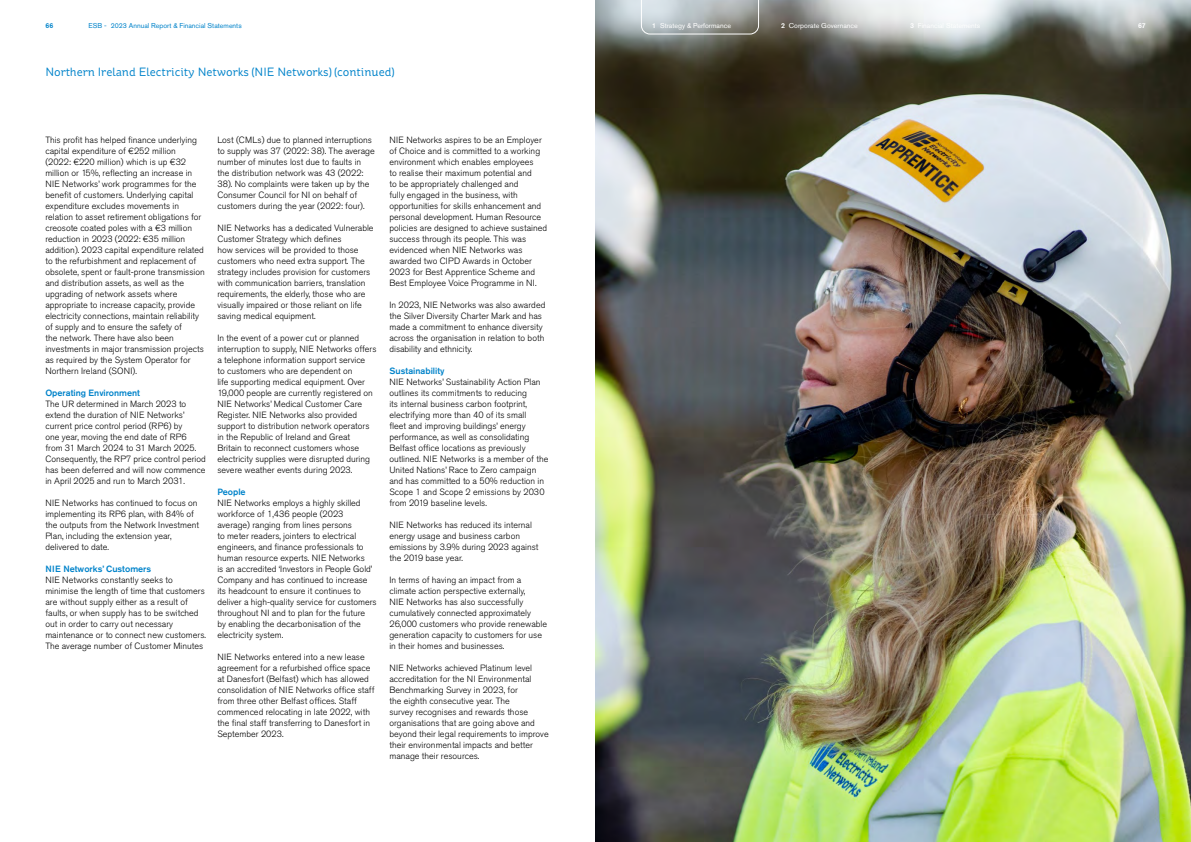
<style>
.page{position:relative;width:1191px;height:842px;background:#fff}
.page>*{position:absolute;margin:0;border:0;box-sizing:border-box;transform-origin:0 0}
.t1{font:12px "St Ryde";color:#0083ca}
.t2{font:300 9px/11px "Akzidenz Grotesk Pro";color:#000}
.t3{font:500 9px "Akzidenz Grotesk Pro";color:#0083ca}
.t4{font:7px "Akzidenz Grotesk Pro";color:#fff}
.t5{font:7px "Akzidenz Grotesk Pro";color:#0083ca}
.t6{font:500 7px "Akzidenz Grotesk Pro";color:#0083ca}
.t7{font:500 7px "Akzidenz Grotesk Pro";color:#fff}
.s1{font-weight:500}
</style>
<div class="page">
<img style="left:595px;top:0;width:596px;height:842px">
<svg style="left:640px;top:0;width:119px;height:35px;background:#b0b6b6"></svg>
<p class="t6" style="left:45px;top:21px;width:10px">66</p>
<p class="t5" style="left:88px;top:21px;width:155px">ESB - 2023 Annual Report &amp; Financial Statements</p>
<p class="t4" style="left:652px;top:21px;width:80px"><span class="s1">1</span> Strategy &amp; Performance</p>
<p class="t4" style="left:781px;top:21px;width:78px"><span class="s1">2</span> Corporate Governance</p>
<p class="t7" style="left:1138px;top:21px;width:9px">67</p>
<h1 class="t1" style="left:45px;top:65px;width:350px">Northern Ireland Electricity Networks (NIE Networks) (continued)</h1>
<p class="t2" style="left:45px;top:134px;width:161px">This profit has helped finance underlying capital expenditure of €252 million<br>(2022: €220 million) which is up €32 million or 15%, reflecting an increase in NIE Networks’ work programmes for the benefit of customers. Underlying capital expenditure excludes movements in relation to asset retirement obligations for creosote coated poles with a €3 million reduction in 2023 (2022: €35 million addition). 2023 capital expenditure related to the refurbishment and replacement of obsolete, spent or fault-prone transmission and distribution assets, as well as the upgrading of network assets where appropriate to increase capacity, provide electricity connections, maintain reliability of supply and to ensure the safety of<br>the network. There have also been investments in major transmission projects as required by the System Operator for Northern Ireland (SONI).</p>
<p class="t3" style="left:45px;top:387px;width:96px">Operating Environment</p>
<p class="t2" style="left:45px;top:398px;width:162px">The UR determined in March 2023 to extend the duration of NIE Networks’ current price control period (RP6) by<br>one year, moving the end date of RP6 from 31 March 2024 to 31 March 2025.<br>Consequently, the RP7 price control period has been deferred and will now commence in April 2025 and run to March 2031.</p>
<p class="t2" style="left:45px;top:497px;width:155px">NIE Networks has continued to focus on implementing its RP6 plan, with 84% of the outputs from the Network Investment Plan, including the extension year, delivered to date.</p>
<p class="t3" style="left:45px;top:563px;width:107px">NIE Networks’ Customers</p>
<p class="t2" style="left:45px;top:574px;width:162px">NIE Networks constantly seeks to minimise the length of time that customers are without supply either as a result of faults, or when supply has to be switched out in order to carry out necessary maintenance or to connect new customers.<br>The average number of Customer Minutes</p>
<p class="t2" style="left:217px;top:134px;width:159px">Lost (CMLs) due to planned interruptions to supply was 37 (2022: 38). The average number of minutes lost due to faults in the distribution network was 43 (2022:<br>38). No complaints were taken up by the Consumer Council for NI on behalf of customers during the year (2022: four).</p>
<p class="t2" style="left:217px;top:222px;width:158px">NIE Networks has a dedicated Vulnerable Customer Strategy which defines<br>how services will be provided to those customers who need extra support. The strategy includes provision for customers with communication barriers, translation requirements, the elderly, those who are visually impaired or those reliant on life saving medical equipment.</p>
<p class="t2" style="left:217px;top:332px;width:161px">In the event of a power cut or planned interruption to supply, NIE Networks offers a telephone information support service<br>to customers who are dependent on<br>life supporting medical equipment. Over 19,000 people are currently registered on NIE Networks’ Medical Customer Care Register. NIE Networks also provided support to distribution network operators in the Republic of Ireland and Great Britain to reconnect customers whose electricity supplies were disrupted during severe weather events during 2023.</p>
<p class="t3" style="left:217px;top:486px;width:30px">People</p>
<p class="t2" style="left:217px;top:497px;width:161px">NIE Networks employs a highly skilled workforce of 1,436 people (2023 average) ranging from lines persons<br>to meter readers, jointers to electrical engineers, and finance professionals to human resource experts. NIE Networks<br>is an accredited ‘Investors in People Gold’ Company and has continued to increase its headcount to ensure it continues to deliver a high-quality service for customers throughout NI and to plan for the future<br>by enabling the decarbonisation of the electricity system.</p>
<p class="t2" style="left:217px;top:651px;width:159px">NIE Networks entered into a new lease agreement for a refurbished office space at Danesfort (Belfast) which has allowed consolidation of NIE Networks office staff from three other Belfast offices. Staff commenced relocating in late 2022, with the final staff transferring to Danesfort in September 2023.</p>
<p class="t2" style="left:389px;top:134px;width:159px">NIE Networks aspires to be an Employer of Choice and is committed to a working environment which enables employees<br>to realise their maximum potential and<br>to be appropriately challenged and<br>fully engaged in the business, with opportunities for skills enhancement and personal development. Human Resource policies are designed to achieve sustained success through its people. This was evidenced when NIE Networks was awarded two CIPD Awards in October 2023 for Best Apprentice Scheme and Best Employee Voice Programme in NI.</p>
<p class="t2" style="left:389px;top:299px;width:157px">In 2023, NIE Networks was also awarded the Silver Diversity Charter Mark and has made a commitment to enhance diversity across the organisation in relation to both disability and ethnicity.</p>
<p class="t3" style="left:389px;top:365px;width:57px">Sustainability</p>
<p class="t2" style="left:389px;top:376px;width:160px">NIE Networks’ Sustainability Action Plan outlines its commitments to reducing<br>its internal business carbon footprint, electrifying more than 40 of its small<br>fleet and improving buildings’ energy performance, as well as consolidating Belfast office locations as previously outlined. NIE Networks is a member of the United Nations’ Race to Zero campaign and has committed to a 50% reduction in Scope 1 and Scope 2 emissions by 2030 from 2019 baseline levels.</p>
<p class="t2" style="left:389px;top:519px;width:151px">NIE Networks has reduced its internal energy usage and business carbon emissions by 3.9% during 2023 against the 2019 base year.</p>
<p class="t2" style="left:389px;top:574px;width:159px">In terms of having an impact from a climate action perspective externally,<br>NIE Networks has also successfully cumulatively connected approximately 26,000 customers who provide renewable generation capacity to customers for use in their homes and businesses.</p>
<p class="t2" style="left:389px;top:662px;width:161px">NIE Networks achieved Platinum level accreditation for the NI Environmental Benchmarking Survey in 2023, for<br>the eighth consecutive year. The<br>survey recognises and rewards those organisations that are going above and beyond their legal requirements to improve their environmental impacts and better manage their resources.</p>
</div>
